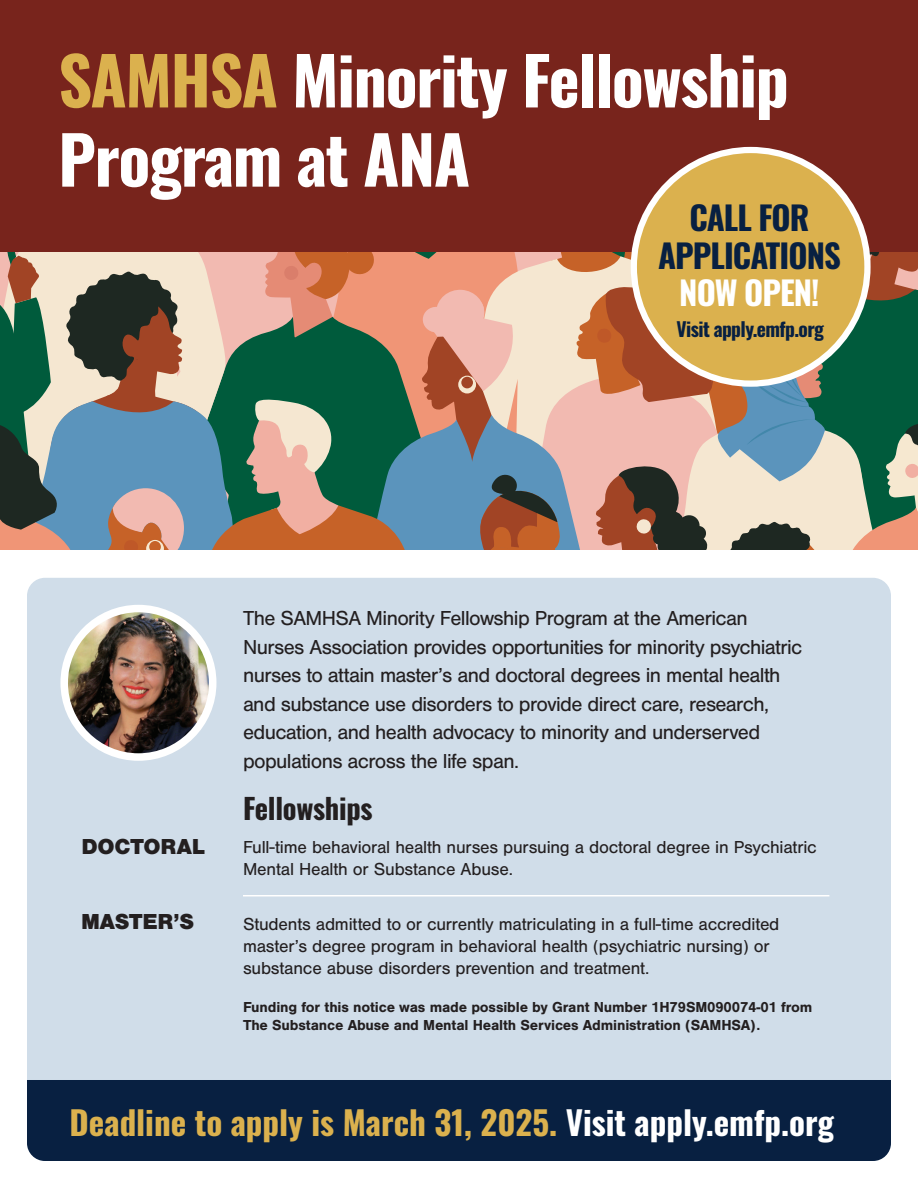
<style>
.page{position:relative;width:918px;height:1188px;background:#fff}
.page>*{position:absolute;margin:0;border:0;box-sizing:border-box;transform-origin:0 0}
.t1{font:66px/79.2px "Oswald";letter-spacing:-.02em;color:#fff}
.P_-_Deadline_to_Apply{font:33px "Oswald";color:#dbb14e}
.P_-_Call_for_Applications{font:32.7px/37.5px "Oswald";letter-spacing:-.03em;color:#082041;text-align:center}
.t2{font:28.5px "Oswald";letter-spacing:-.01em;color:#231f20}
.t3{font:900 22.5px "Nimbus San";letter-spacing:-.01em;color:#231f20}
.P_-_Intro{font:21px/28.5px "Nimbus San";letter-spacing:-.03em;color:#231f20}
.P_-_Visit_emfp{font:19.5px "Oswald";letter-spacing:-.03em;color:#082041}
.P_-_Body{font:18px/21.6px "Nimbus San";letter-spacing:-.01em;color:#231f20}
.P_-_Body_Rule_Below{font:18px/21.6px "Nimbus San";letter-spacing:-.01em;color:#231f20}
.P_-_Funding{font:700 15px/18px "Nimbus San";letter-spacing:-.01em;color:#231f20}
.s1{color:#dbb14e}
.s2{color:#fff}
</style>
<div class="page">
<div style="left:0;top:0;width:918px;height:547px;background:#78241c"></div>
<div style="left:27px;top:578px;width:864px;height:583px;background:#d0dde9;border-radius:18px"></div>
<div style="left:27px;top:1080px;width:864px;height:81px;background:#082041"></div>
<svg style="left:0;top:253px;width:918px;height:296px;background:#948f81"></svg>
<img style="left:64px;top:609px;width:149px;height:148px;border-radius:74px">
<div style="left:60px;top:605px;width:156px;height:156px;border:8px solid #fff;border-radius:50%"></div>
<hr style="left:243px;top:895px;width:586px;height:1px;background:#fff">
<div style="left:634px;top:150px;width:233px;height:234px;background:#dbb14e;border-radius:50%"></div>
<div style="left:631px;top:147px;width:240px;height:240px;border:6px solid #fff;border-radius:50%"></div>
<h1 class="t1" style="left:58px;top:35px;width:732px"><span class="s1">SAMHSA</span> Minority Fellowship<br>Program at ANA</h1>
<p class="P_-_Call_for_Applications" style="left:658px;top:196px;width:184px">CALL FOR<br>APPLICATIONS<br><span class="s2">NOW OPEN!</span></p>
<p class="P_-_Visit_emfp" style="left:676px;top:312px;width:149px">Visit apply.emfp.org</p>
<h3 class="t3" style="left:81px;top:833px;width:125px">DOCTORAL</h3>
<h3 class="t3" style="left:81px;top:908px;width:115px">MASTER’S</h3>
<p class="P_-_Intro" style="left:243px;top:604px;width:561px">The SAMHSA Minority Fellowship Program at the American Nurses Association provides opportunities for minority psychiatric nurses to attain master’s and doctoral degrees in mental health and substance use disorders to provide direct care, research, education, and health advocacy to minority and underserved populations across the life span.</p>
<h2 class="t2" style="left:243px;top:783px;width:131px">Fellowships</h2>
<p class="P_-_Body_Rule_Below" style="left:243px;top:837px;width:575px">Full-time behavioral health nurses pursuing a doctoral degree in Psychiatric<br>Mental Health or Substance Abuse.</p>
<p class="P_-_Body" style="left:243px;top:914px;width:538px">Students admitted to or currently matriculating in a full-time accredited master’s degree program in behavioral health (psychiatric nursing) or substance abuse disorders prevention and treatment.</p>
<p class="P_-_Funding" style="left:243px;top:998px;width:571px">Funding for this notice was made possible by Grant Number 1H79SM090074-01 from<br>The Substance Abuse and Mental Health Services Administration (SAMHSA).</p>
<p class="P_-_Deadline_to_Apply" style="left:70px;top:1094px;width:766px">Deadline to apply is March 31, 2025. <span class="s2">Visit apply.emfp.org</span></p>
</div>
